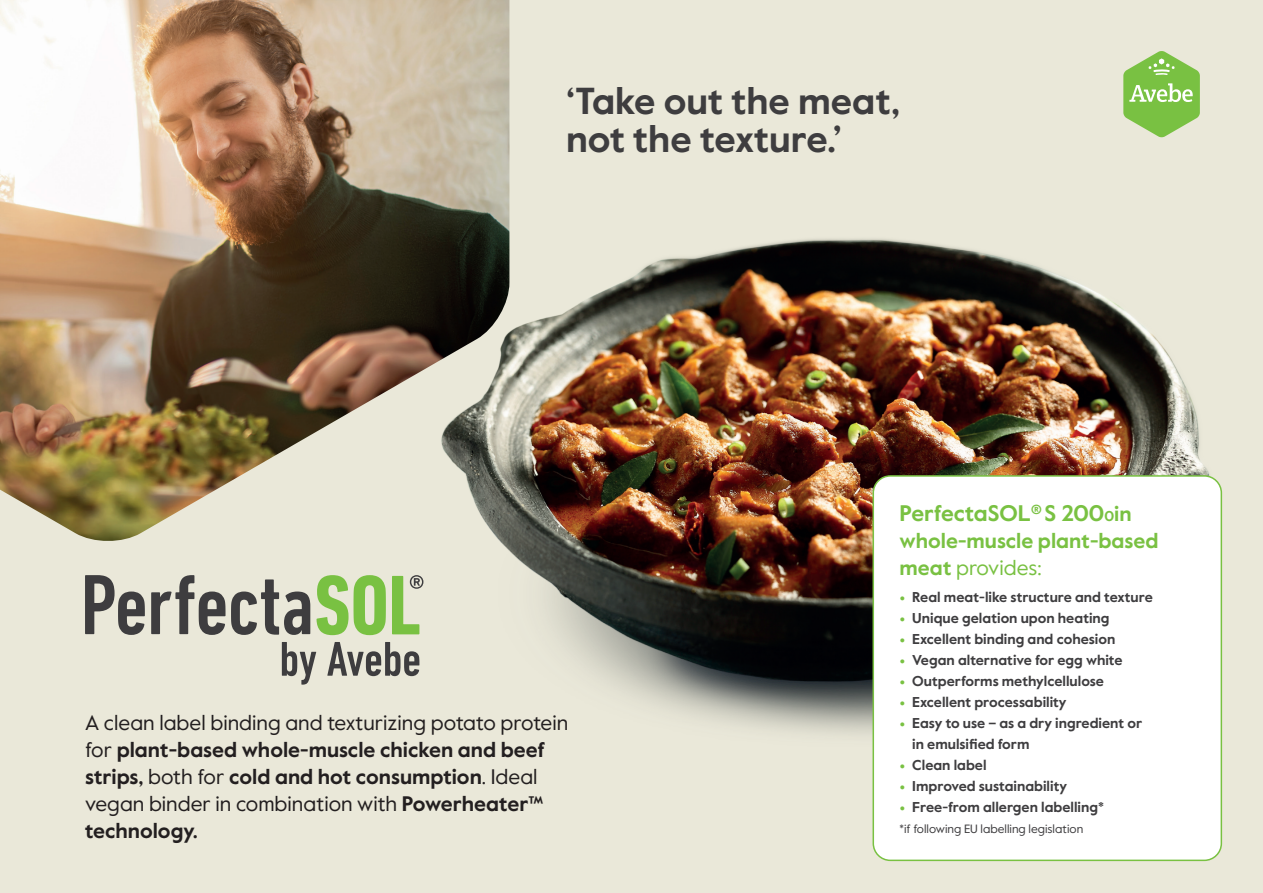
<style>
.page{position:relative;width:1263px;height:893px;background:#eae8d9}
.page>*{position:absolute;margin:0;border:0;box-sizing:border-box;transform-origin:0 0}
.t1{font:700 37.5px/37.5px "Value Sans Pro";color:#3e3d3f}
.t2{font:700 22.5px "Value Sans Pro";color:#79c142}
.t3{font:21px/27px "Value Sans Pro";color:#231f20}
.t4{font:700 21px/27px "Value Sans Pro";color:#79c142}
.t5{font:700 14.25px/21px "Value Sans Pro";color:#3e3d3f}
.t6{font:12px "Value Sans Pro";color:#3e3d3f}
.s1{font-weight:700}
.s2{font-size:14.25px}
.s3{font-size:21px}
.s4{font-weight:400}
.s5{font-family:"Signifier";font-weight:400;color:#79c142}
</style>
<div class="page">
<img style="left:412px;top:189px;width:811px;height:584px">
<img style="left:0;top:0;width:509px;height:542px">
<svg style="left:1123px;top:51px;width:77px;height:86px"></svg>
<div style="left:873px;top:476px;width:348px;height:384px;background:#fff;border-radius:17px"></div>
<div style="left:872px;top:475px;width:350px;height:386px;border:2px solid #79c142;border-radius:17px"></div>
<svg style="left:316px;top:575px;width:70px;height:60px"></svg>
<svg style="left:392px;top:575px;width:31px;height:59px"></svg>
<svg style="left:85px;top:575px;width:60px;height:60px"></svg>
<svg style="left:151px;top:575px;width:74px;height:60px"></svg>
<svg style="left:231px;top:579px;width:79px;height:56px"></svg>
<svg style="left:282px;top:642px;width:34px;height:43px"></svg>
<svg style="left:327px;top:642px;width:92px;height:34px"></svg>
<h1 class="t1" style="left:566px;top:84px;width:336px">‘Take out the meat, not the texture.’</h1>
<h3 class="t3" style="left:85px;top:709px;width:485px">A clean label binding and texturizing potato protein for <span class="s1">plant-based whole-muscle chicken and beef strips,</span> both for <span class="s1">cold and hot consumption</span>. Ideal vegan binder in combination with <span class="s1">Powerheater™ technology.</span></h3>
<h2 class="t2" style="left:899px;top:500px;width:233px">PerfectaSOL<sup>®</sup> S 200<span class="s2">0</span><span class="s3">in</span></h2>
<h3 class="t4" style="left:899px;top:528px;width:260px">whole-muscle plant-based meat <span class="s4">provides:</span></h3>
<p class="t5" style="left:899px;top:587px;width:255px"><span class="s5">•</span> Real meat-like structure and texture</p>
<p class="t5" style="left:899px;top:608px;width:211px"><span class="s5">•</span> Unique gelation upon heating</p>
<p class="t5" style="left:899px;top:629px;width:217px"><span class="s5">•</span> Excellent binding and cohesion</p>
<p class="t5" style="left:899px;top:650px;width:224px"><span class="s5">•</span> Vegan alternative for egg white</p>
<p class="t5" style="left:899px;top:671px;width:206px"><span class="s5">•</span> Outperforms methylcellulose</p>
<p class="t5" style="left:899px;top:692px;width:169px"><span class="s5">•</span> Excellent processability</p>
<p class="t5" style="left:912px;top:713px;width:231px;text-indent:-13px"><span class="s5">•</span> Easy to use – as a dry ingredient or in emulsified form</p>
<p class="t5" style="left:899px;top:755px;width:89px"><span class="s5">•</span> Clean label</p>
<p class="t5" style="left:899px;top:776px;width:169px"><span class="s5">•</span> Improved sustainability</p>
<p class="t5" style="left:899px;top:797px;width:206px"><span class="s5">•</span> Free-from allergen labelling*</p>
<p class="t6" style="left:899px;top:822px;width:185px">*if following EU labelling legislation</p>
</div>
